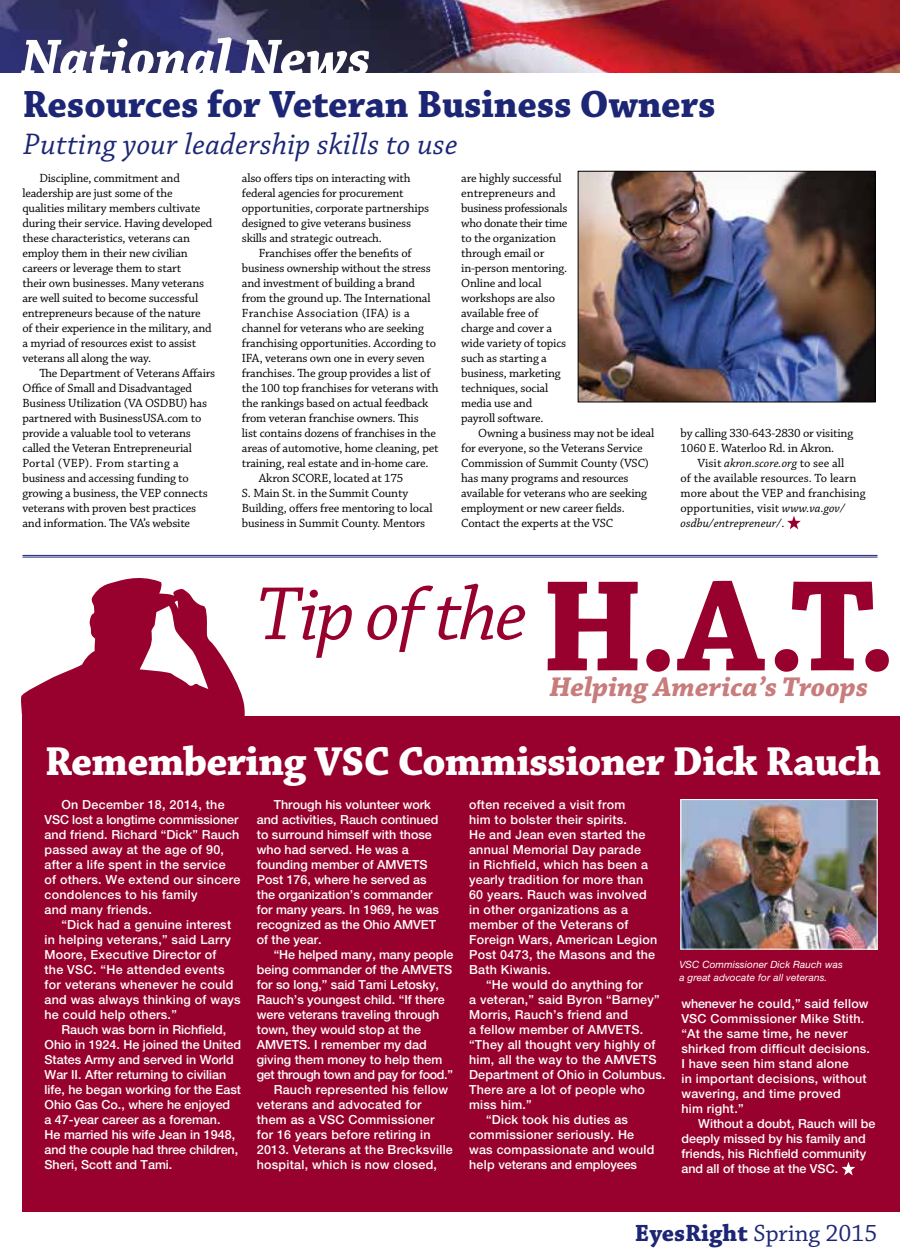
<style>
.page{position:relative;width:900px;height:1260px;background:#fff}
.page>*{position:absolute;margin:0;border:0;box-sizing:border-box;transform-origin:0 0}
.t1{font:italic 79.38px "Chaparral Pro";letter-spacing:-.03em;color:#98002e}
.t2{font:italic 700 54.25px "Chaparral Pro";color:#fff}
.t3{font:700 42.5px "Chaparral Pro";letter-spacing:-.02em;color:#fff}
.t4{font:700 40px "Chaparral Pro";letter-spacing:-.005em;color:#1c2674}
.t5{font:italic 31.25px "Chaparral Pro";letter-spacing:.01em;color:#1c2674}
.t6{font:italic 700 28.5px "Chaparral Pro";color:#c87c7b}
.t7{font:24.75px "Chaparral Pro";color:#1c2674}
.t8{font:12.5px/15px "Chaparral Pro";letter-spacing:-.015em;color:#000}
.t9{font:500 12.5px/15px "Helvetica Neue";letter-spacing:.02em;color:#fff}
.t10{font:500 12.5px/15px "Helvetica Neue";color:#fff}
.t11{font:500 12.5px "Helvetica Neue";letter-spacing:-.025em;color:#fff}
.t12{font:12.5px "Chaparral Pro";letter-spacing:.02em;color:#000}
.t13{font:500 12.5px "Helvetica Neue";letter-spacing:-.01em;color:#fff}
.t14{font:italic 10px/12.5px "Helvetica Neue";letter-spacing:.01em;color:#fff}
.s1{font-style:italic}
.s2{font-weight:700;font-style:normal;font-size:136.5px}
.s3{font-weight:700}
</style>
<div class="page">
<img style="left:0;top:0;width:900px;height:73px">
<div style="left:22px;top:769px;width:878px;height:442px;background:#98002e"></div>
<div style="left:22px;top:716px;width:878px;height:461px;background:#98002e"></div>
<hr style="left:22px;top:555px;width:856px;height:1px;background:#1c2674">
<hr style="left:22px;top:557px;width:856px;height:1px;background:#1c2674">
<svg style="left:21px;top:578px;width:224px;height:138px"></svg>
<svg style="left:842px;top:1162px;width:13px;height:13px"></svg>
<img style="left:683px;top:801px;width:193px;height:146px">
<div style="left:681px;top:799px;width:197px;height:150px;border:1px solid #fff"></div>
<svg style="left:787px;top:516px;width:14px;height:13px"></svg>
<img style="left:580px;top:173px;width:294px;height:227px">
<div style="left:578px;top:171px;width:298px;height:231px;border:1px solid #000"></div>
<h2 class="t2" style="left:21px;top:26px;width:351px">National News</h2>
<h3 class="t4" style="left:22px;top:81px;width:695px">Resources for Veteran Business Owners</h3>
<h3 class="t5" style="left:23px;top:127px;width:436px">Putting your leadership skills to use</h3>
<p class="t8" style="left:22px;top:171px;width:191px;text-indent:17px">Discipline, commitment and leadership are just some of the qualities military members cultivate during their service. Having developed these characteristics, veterans can employ them in their new civilian careers or leverage them to start<br>their own businesses. Many veterans are well suited to become successful entrepreneurs because of the nature of their experience in the military, and a myriad of resources exist to assist veterans all along the way.</p>
<p class="t8" style="left:22px;top:366px;width:194px;text-indent:17px">The Department of Veterans Affairs Office of Small and Disadvantaged Business Utilization (VA OSDBU) has partnered with BusinessUSA.com to provide a valuable tool to veterans called the Veteran Entrepreneurial Portal (VEP). From starting a business and accessing funding to growing a business, the VEP connects veterans with proven best practices and information. The VA’s website</p>
<p class="t8" style="left:242px;top:171px;width:189px">also offers tips on interacting with federal agencies for procurement opportunities, corporate partnerships designed to give veterans business skills and strategic outreach.</p>
<p class="t8" style="left:259px;top:246px;width:154px">Franchises offer the benefits of</p>
<p class="t8" style="left:242px;top:261px;width:190px">business ownership without the stress</p>
<p class="t8" style="left:242px;top:276px;width:175px">and investment of building a brand</p>
<p class="t8" style="left:242px;top:291px;width:190px">from the ground up. The International</p>
<p class="t12" style="left:242px;top:306px;width:169px">Franchise Association (IFA) is a</p>
<p class="t8" style="left:242px;top:321px;width:184px">channel for veterans who are seeking</p>
<p class="t8" style="left:242px;top:336px;width:196px">franchising opportunities. According to</p>
<p class="t8" style="left:242px;top:351px;width:184px">IFA, veterans own one in every seven</p>
<p class="t8" style="left:242px;top:366px;width:190px">franchises. The group provides a list of</p>
<p class="t8" style="left:242px;top:381px;width:198px">the 100 top franchises for veterans with</p>
<p class="t8" style="left:242px;top:396px;width:188px">the rankings based on actual feedback</p>
<p class="t8" style="left:242px;top:411px;width:178px">from veteran franchise owners. This</p>
<p class="t8" style="left:242px;top:426px;width:196px">list contains dozens of franchises in the</p>
<p class="t8" style="left:242px;top:441px;width:198px">areas of automotive, home cleaning, pet</p>
<p class="t8" style="left:242px;top:456px;width:188px">training, real estate and in-home care.</p>
<p class="t8" style="left:259px;top:471px;width:146px">Akron SCORE, located at 175</p>
<p class="t8" style="left:242px;top:486px;width:168px">S. Main St. in the Summit County</p>
<p class="t8" style="left:242px;top:501px;width:192px">Building, offers free mentoring to local</p>
<p class="t8" style="left:242px;top:516px;width:185px">business in Summit County. Mentors</p>
<p class="t8" style="left:461px;top:171px;width:108px">are highly successful entrepreneurs and business professionals who donate their time to the organization through email or in-person mentoring.<br>Online and local workshops are also available free of charge and cover a wide variety of topics such as starting a business, marketing techniques, social media use and payroll software.</p>
<p class="t8" style="left:461px;top:426px;width:195px;text-indent:17px">Owning a business may not be ideal for everyone, so the Veterans Service Commission of Summit County (VSC) has many programs and resources available for veterans who are seeking employment or new career fields.<br>Contact the experts at the VSC</p>
<p class="t8" style="left:681px;top:426px;width:174px">by calling 330-643-2830 or visiting<br>1060 E. Waterloo Rd. in Akron.</p>
<p class="t8" style="left:681px;top:456px;width:187px;text-indent:17px">Visit <span class="s1">akron.score.org</span> to see all<br>of the available resources. To learn more about the VEP and franchising opportunities, visit <span class="s1">www.va.gov/ osdbu/entrepreneur/</span>.</p>
<h1 class="t1" style="left:256px;top:570px;width:643px">Tip of the <span class="s2">H.A.T.</span></h1>
<h3 class="t6" style="left:550px;top:670px;width:320px">Helping America’s Troops</h3>
<h3 class="t3" style="left:45px;top:736px;width:838px">Remembering VSC Commissioner Dick Rauch</h3>
<p class="t9" style="left:45px;top:797px;width:197px;text-indent:17px">On December 18, 2014, the<br>VSC lost a longtime commissioner and friend. Richard “Dick” Rauch passed away at the age of 90, after a life spent in the service of others. We extend our sincere condolences to his family<br>and many friends.</p>
<p class="t9" style="left:45px;top:917px;width:198px;text-indent:17px">“Dick had a genuine interest in helping veterans,” said Larry<br>Moore, Executive Director of<br>the VSC. “He attended events for veterans whenever he could and was always thinking of ways he could help others.”</p>
<p class="t10" style="left:45px;top:1022px;width:198px;text-indent:17px">Rauch was born in Richfield,<br>Ohio in 1924. He joined the United<br>States Army and served in World<br>War II. After returning to civilian life, he began working for the East<br>Ohio Gas Co., where he enjoyed<br>a 47-year career as a foreman.<br>He married his wife Jean in 1948, and the couple had three children,<br>Sheri, Scott and Tami.</p>
<p class="t10" style="left:257px;top:797px;width:184px;text-indent:17px">Through his volunteer work and activities, Rauch continued to surround himself with those who had served. He was a founding member of AMVETS<br>Post 176, where he served as the organization’s commander for many years. In 1969, he was recognized as the Ohio AMVET of the year.</p>
<p class="t10" style="left:274px;top:947px;width:181px">“He helped many, many people</p>
<p class="t10" style="left:257px;top:962px;width:197px">being commander of the AMVETS</p>
<p class="t10" style="left:257px;top:977px;width:184px">for so long,” said Tami Letosky,</p>
<p class="t10" style="left:257px;top:992px;width:190px">Rauch’s youngest child. “If there</p>
<p class="t10" style="left:257px;top:1007px;width:184px">were veterans traveling through</p>
<p class="t10" style="left:257px;top:1022px;width:166px">town, they would stop at the</p>
<p class="t10" style="left:257px;top:1037px;width:171px">AMVETS. I remember my dad</p>
<p class="t10" style="left:257px;top:1052px;width:187px">giving them money to help them</p>
<p class="t11" style="left:257px;top:1067px;width:198px">get through town and pay for food.”</p>
<p class="t9" style="left:274px;top:1082px;width:176px">Rauch represented his fellow</p>
<p class="t9" style="left:257px;top:1097px;width:166px">veterans and advocated for</p>
<p class="t9" style="left:257px;top:1112px;width:179px">them as a VSC Commissioner</p>
<p class="t9" style="left:257px;top:1127px;width:175px">for 16 years before retiring in</p>
<p class="t9" style="left:257px;top:1142px;width:198px">2013. Veterans at the Brecksville</p>
<p class="t9" style="left:257px;top:1157px;width:182px">hospital, which is now closed,</p>
<p class="t9" style="left:469px;top:797px;width:190px">often received a visit from<br>him to bolster their spirits.<br>He and Jean even started the annual Memorial Day parade<br>in Richfield, which has been a yearly tradition for more than<br>60 years. Rauch was involved in other organizations as a member of the Veterans of<br>Foreign Wars, American Legion<br>Post 0473, the Masons and the<br>Bath Kiwanis.</p>
<p class="t9" style="left:486px;top:977px;width:158px">“He would do anything for</p>
<p class="t9" style="left:469px;top:992px;width:192px">a veteran,” said Byron “Barney”</p>
<p class="t9" style="left:469px;top:1007px;width:160px">Morris, Rauch’s friend and</p>
<p class="t9" style="left:469px;top:1022px;width:176px">a fellow member of AMVETS.</p>
<p class="t9" style="left:469px;top:1037px;width:188px">“They all thought very highly of</p>
<p class="t9" style="left:469px;top:1052px;width:189px">him, all the way to the AMVETS</p>
<p class="t9" style="left:469px;top:1067px;width:198px">Department of Ohio in Columbus.</p>
<p class="t9" style="left:469px;top:1082px;width:177px">There are a lot of people who</p>
<p class="t9" style="left:469px;top:1097px;width:64px">miss him.”</p>
<p class="t9" style="left:486px;top:1112px;width:144px">“Dick took his duties as</p>
<p class="t9" style="left:469px;top:1127px;width:167px">commissioner seriously. He</p>
<p class="t9" style="left:469px;top:1142px;width:187px">was compassionate and would</p>
<p class="t13" style="left:469px;top:1157px;width:169px">help veterans and employees</p>
<p class="t14" style="left:679px;top:958px;width:165px">VSC Commissioner Dick Rauch was a great advocate for all veterans.</p>
<p class="t9" style="left:681px;top:996px;width:190px">whenever he could,” said fellow<br>VSC Commissioner Mike Stith. “At the same time, he never shirked from difficult decisions.<br>I have seen him stand alone<br>in important decisions, without wavering, and time proved<br>him right.”</p>
<p class="t10" style="left:681px;top:1116px;width:196px;text-indent:17px">Without a doubt, Rauch will be deeply missed by his family and friends, his Richfield community and all of those at the VSC.</p>
<h3 class="t7" style="left:635px;top:1219px;width:244px"><span class="s3">EyesRight</span> Spring 2015</h3>
</div>
